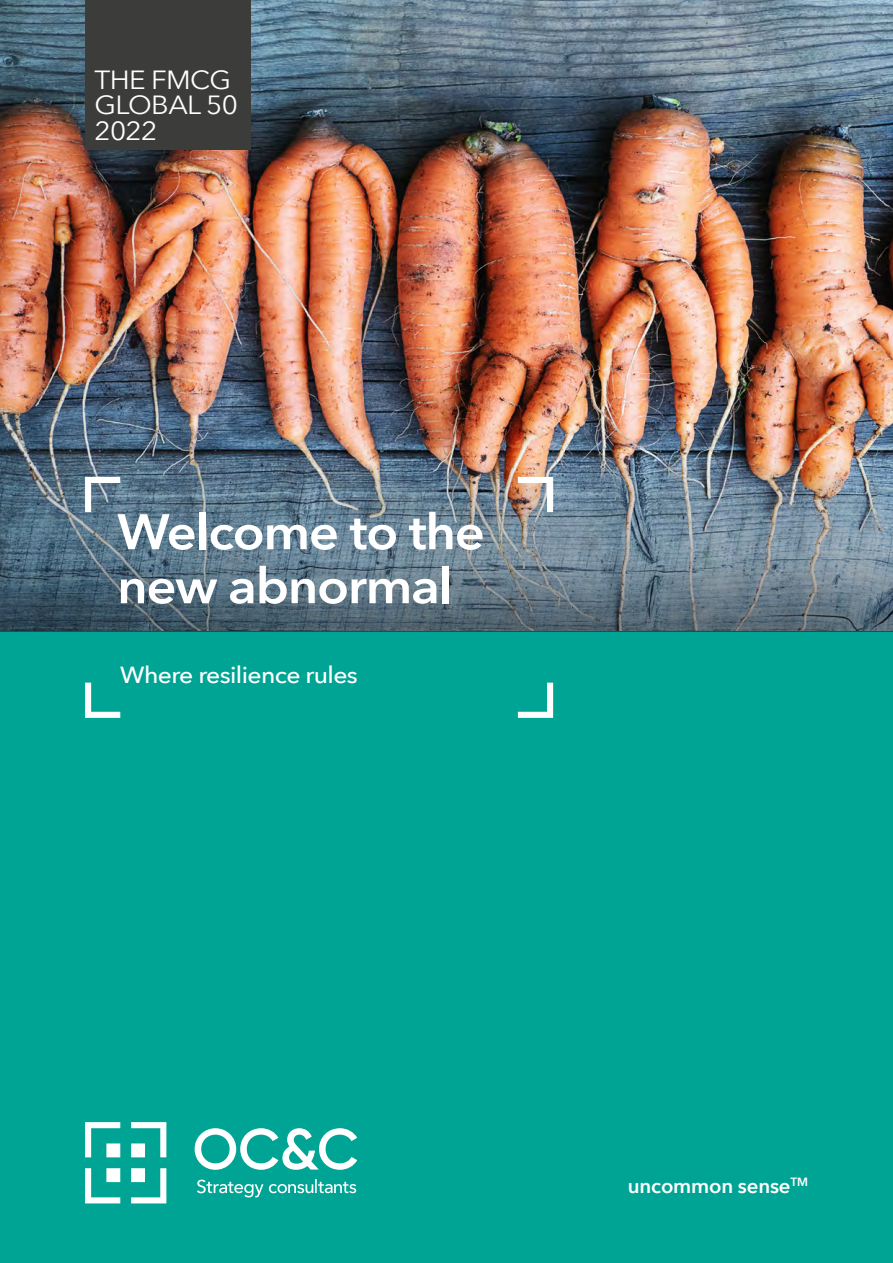
<style>
.page{position:relative;width:893px;height:1263px;background:#fff}
.page>*{position:absolute;margin:0;border:0;box-sizing:border-box;transform-origin:0 0}
.t1{font:600 49.5px/54px "Avenir Next";letter-spacing:-.025em;color:#fff;scale:1.06 1}
.t2{font:26.25px/25.5px "Avenir Next";letter-spacing:-.025em;color:#fff;scale:1.06 1}
.t3{font:500 23.25px "Avenir Next";letter-spacing:-.025em;color:#fff;scale:1.06 1}
.t4{font:600 20.4px "Avenir Next";letter-spacing:-.01em;color:#fff}
</style>
<div class="page">
<img style="left:0;top:0;width:893px;height:178px">
<div style="left:0;top:631px;width:893px;height:632px;background:#00a494"></div>
<img style="left:0;top:178px;width:893px;height:453px">
<svg style="left:85px;top:1122px;width:272px;height:81px"></svg>
<div style="left:85px;top:0;width:166px;height:150px;background:#3c3c3b"></div>
<svg style="left:85px;top:477px;width:35px;height:35px"></svg>
<svg style="left:518px;top:477px;width:35px;height:35px"></svg>
<svg style="left:85px;top:683px;width:35px;height:35px"></svg>
<svg style="left:518px;top:683px;width:35px;height:35px"></svg>
<p class="t2" style="left:95px;top:66px;width:137px">THE FMCG<br>GLOBAL 50<br>2022</p>
<p class="t1" style="left:117px;top:504px;width:348px">Welcome to the new abnormal</p>
<p class="t3" style="left:120px;top:655px;width:226px">Where resilience rules</p>
<p class="t4" style="left:628px;top:1168px;width:181px">uncommon sense<sup>TM</sup></p>
</div>
